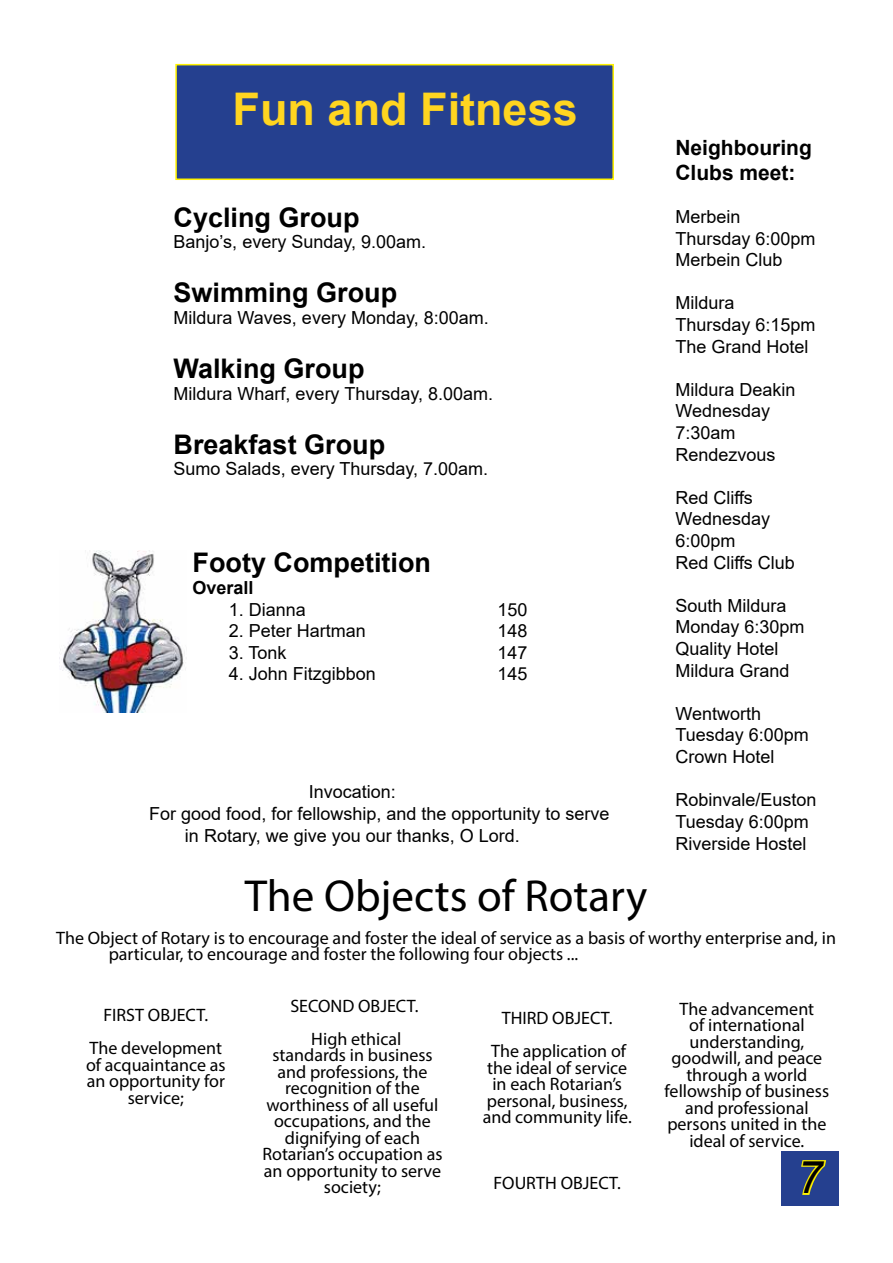
<style>
.page{position:relative;width:893px;height:1263px;background:#fff}
.page>*{position:absolute;margin:0;border:0;box-sizing:border-box;transform-origin:0 0}
.t1{font:45px "Myriad Pro";color:#000}
.t2{font:700 45px "Arial";color:#ffd520}
.t3{font:italic 45px "Arial";color:#000}
.t4{font:700 27px "Arial";color:#000}
.t5{font:700 21px/25.2px "Arial";color:#000}
.t6{font:18px/16.5px "Myriad Pro";color:#000;text-align:center}
.t7{font:18px/21.6px "Arial";color:#000}
.t8{font:700 18px "Arial";color:#000}
</style>
<div class="page">
<div style="left:781px;top:1152px;width:58px;height:54px;background:#25408f"></div>
<svg style="left:801px;top:1160px;width:25px;height:35px"></svg>
<div style="left:176px;top:65px;width:437px;height:114px;background:#25408f"></div>
<div style="left:175px;top:64px;width:439px;height:116px;border:2px solid #fff200"></div>
<img style="left:60px;top:550px;width:125px;height:162px">
<h1 class="t2" style="left:233px;top:77px;width:347px">Fun and Fitness</h1>
<h2 class="t4" style="left:174px;top:198px;width:188px">Cycling Group</h2>
<p class="t7" style="left:174px;top:231px;width:254px">Banjo’s, every Sunday, 9.00am.</p>
<h2 class="t4" style="left:174px;top:274px;width:225px">Swimming Group</h2>
<p class="t7" style="left:174px;top:307px;width:317px">Mildura Waves, every Monday, 8:00am.</p>
<h2 class="t4" style="left:174px;top:349px;width:193px">Walking Group</h2>
<p class="t7" style="left:174px;top:382px;width:321px">Mildura Wharf, every Thursday, 8.00am.</p>
<h2 class="t4" style="left:174px;top:425px;width:213px">Breakfast Group</h2>
<p class="t7" style="left:174px;top:458px;width:316px">Sumo Salads, every Thursday, 7.00am.</p>
<h2 class="t4" style="left:193px;top:544px;width:240px">Footy Competition</h2>
<p class="t8" style="left:193px;top:575px;width:63px">Overall</p>
<p class="t7" style="left:229px;top:598px;width:79px">1. Dianna</p>
<p class="t7" style="left:498px;top:598px;width:32px">150</p>
<p class="t7" style="left:229px;top:620px;width:139px">2. Peter Hartman</p>
<p class="t7" style="left:498px;top:620px;width:32px">148</p>
<p class="t7" style="left:229px;top:641px;width:59px">3. Tonk</p>
<p class="t7" style="left:498px;top:641px;width:32px">147</p>
<p class="t7" style="left:229px;top:663px;width:149px">4. John Fitzgibbon</p>
<p class="t7" style="left:498px;top:663px;width:32px">145</p>
<p class="t7" style="left:309px;top:781px;width:89px">Invocation:</p>
<p class="t7" style="left:149px;top:803px;width:462px">For good food, for fellowship, and the opportunity to serve</p>
<p class="t7" style="left:185px;top:824px;width:336px">in Rotary, we give you our thanks, O Lord.</p>
<p class="t5" style="left:675px;top:135px;width:138px">Neighbouring<br>Clubs meet:</p>
<p class="t7" style="left:675px;top:206px;width:142px">Merbein<br>Thursday 6:00pm<br>Merbein Club</p>
<p class="t7" style="left:675px;top:292px;width:142px">Mildura<br>Thursday 6:15pm<br>The Grand Hotel</p>
<p class="t7" style="left:675px;top:379px;width:122px">Mildura Deakin<br>Wednesday<br>7:30am<br>Rendezvous</p>
<p class="t7" style="left:675px;top:487px;width:121px">Red Cliffs<br>Wednesday<br>6:00pm<br>Red Cliffs Club</p>
<p class="t7" style="left:675px;top:595px;width:131px">South Mildura<br>Monday 6:30pm<br>Quality Hotel<br>Mildura Grand</p>
<p class="t7" style="left:675px;top:703px;width:135px">Wentworth<br>Tuesday 6:00pm<br>Crown Hotel</p>
<p class="t7" style="left:675px;top:789px;width:143px">Robinvale/Euston<br>Tuesday 6:00pm<br>Riverside Hostel</p>
<h1 class="t1" style="left:245px;top:868px;width:404px">The Objects of Rotary</h1>
<p class="t6" style="left:109px;top:929px;width:729px;text-align:left;text-indent:-53px">The Object of Rotary is to encourage and foster the ideal of service as a basis of worthy enterprise and, in particular, to encourage and foster the following four objects ...</p>
<p class="t6" style="left:90px;top:999px;width:134px;line-height:33px">FIRST OBJECT.<br>The development</p>
<p class="t6" style="left:86px;top:1056px;width:141px">of acquaintance as an opportunity for service;</p>
<p class="t6" style="left:290px;top:989px;width:130px;line-height:33px">SECOND OBJECT.<br>High ethical</p>
<p class="t6" style="left:262px;top:1046px;width:182px">standards in business and professions, the recognition of the worthiness of all useful occupations, and the dignifying of each<br>Rotarian’s occupation as an opportunity to serve society;</p>
<p class="t6" style="left:491px;top:1001px;width:136px;line-height:33px">THIRD OBJECT.<br>The application of</p>
<p class="t6" style="left:483px;top:1059px;width:151px">the ideal of service in each Rotarian’s personal, business, and community life.</p>
<p class="t6" style="left:493px;top:1175px;width:129px">FOURTH OBJECT.</p>
<p class="t6" style="left:665px;top:1000px;width:166px">The advancement<br>of international understanding, goodwill, and peace through a world fellowship of business and professional persons united in the ideal of service.</p>
<h1 class="t3" style="left:797px;top:1148px;width:27px">7</h1>
</div>
